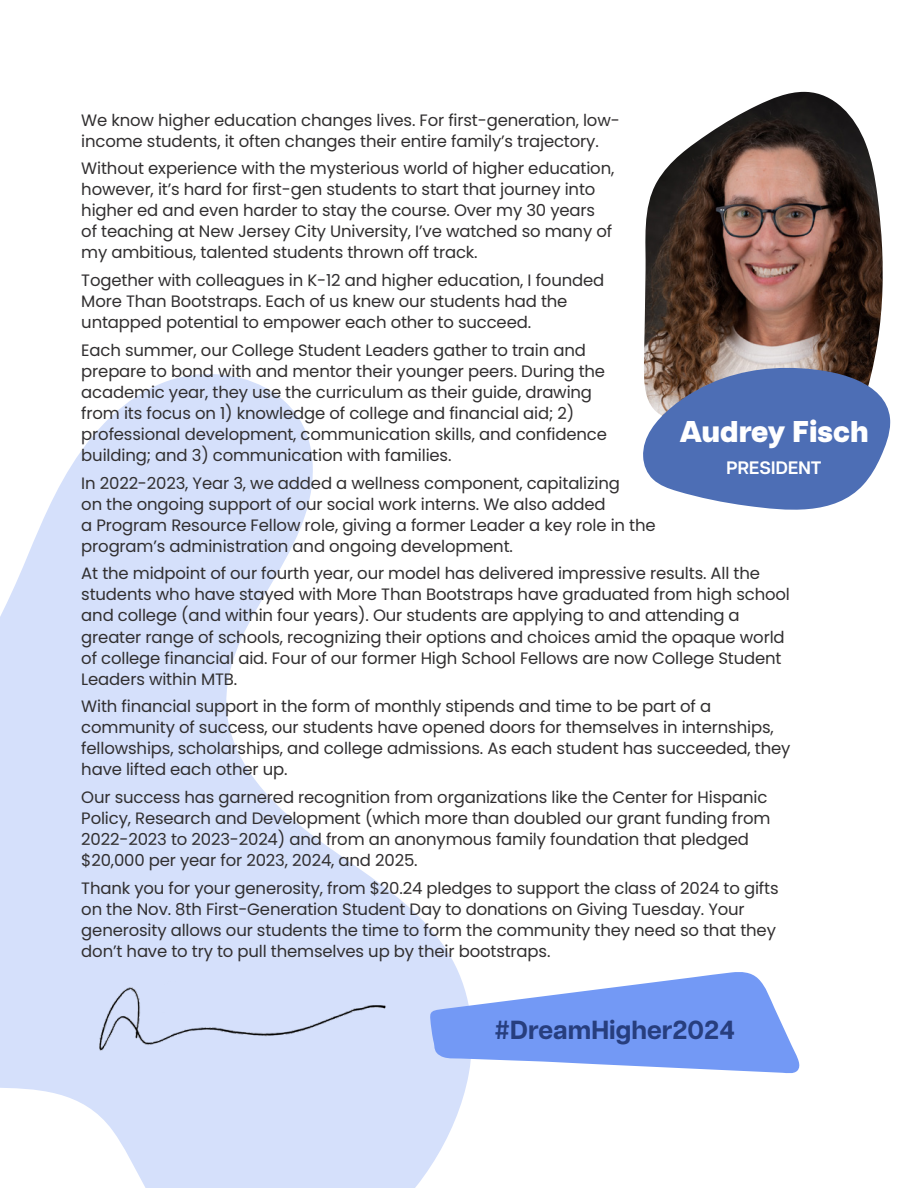
<style>
.page{position:relative;width:918px;height:1188px;background:#fff}
.page>*{position:absolute;margin:0;border:0;box-sizing:border-box;transform-origin:0 0}
.t1{font:800 30px "Articulat CF";color:#fff}
.quote_text_14pt{font:700 26.1px "Articulat CF";color:#273e7e}
.t2{font:600 18px "Articulat CF";letter-spacing:.01em;color:#fff}
.t3{font:16.5px/21px "Poppins";letter-spacing:-.01em;color:#312f30}
</style>
<div class="page">
<svg style="left:0;top:374px;width:469px;height:814px;fill:#d5e0fb"></svg>
<img style="left:644px;top:92px;width:239px;height:273px">
<svg style="left:643px;top:365px;width:247px;height:145px;background:#6a81b6"></svg>
<svg style="left:430px;top:971px;width:370px;height:103px"></svg>
<div style="left:81px;top:982px;width:316px;height:79px;background:#d5e0fb"></div>
<p class="t3" style="left:81px;top:109px;width:540px">We know higher education changes lives. For first-generation, low&shy;income students, it often changes their entire family’s trajectory.</p>
<p class="t3" style="left:81px;top:158px;width:535px">Without experience with the mysterious world of higher education, however, it’s hard for first-gen students to start that journey into higher ed and even harder to stay the course. Over my 30 years of teaching at New Jersey City University, I’ve watched so many of my ambitious, talented students thrown off track.</p>
<p class="t3" style="left:81px;top:270px;width:525px">Together with colleagues in K-12 and higher education, I founded<br>More Than Bootstraps. Each of us knew our students had the untapped potential to empower each other to succeed.</p>
<p class="t3" style="left:81px;top:340px;width:527px">Each summer, our College Student Leaders gather to train and prepare to bond with and mentor their younger peers. During the academic year, they use the curriculum as their guide, drawing from its focus on 1) knowledge of college and financial aid; 2) professional development, communication skills, and confidence building; and 3) communication with families.</p>
<p class="t3" style="left:81px;top:473px;width:576px">In 2022-2023, Year 3, we added a wellness component, capitalizing<br>on the ongoing support of our social work interns. We also added<br>a Program Resource Fellow role, giving a former Leader a key role in the program’s administration and ongoing development.</p>
<p class="t3" style="left:81px;top:563px;width:710px">At the midpoint of our fourth year, our model has delivered impressive results. All the students who have stayed with More Than Bootstraps have graduated from high school and college (and within four years). Our students are applying to and attending a greater range of schools, recognizing their options and choices amid the opaque world of college financial aid. Four of our former High School Fellows are now College Student Leaders within MTB.</p>
<p class="t3" style="left:81px;top:696px;width:711px">With financial support in the form of monthly stipends and time to be part of a community of success, our students have opened doors for themselves in internships, fellowships, scholarships, and college admissions. As each student has succeeded, they have lifted each other up.</p>
<p class="t3" style="left:81px;top:787px;width:691px">Our success has garnered recognition from organizations like the Center for Hispanic Policy, Research and Development (which more than doubled our grant funding from 2022-2023 to 2023-2024) and from an anonymous family foundation that pledged $20,000 per year for 2023, 2024, and 2025.</p>
<p class="t3" style="left:81px;top:878px;width:699px">Thank you for your generosity, from $20.24 pledges to support the class of 2024 to gifts on the Nov. 8th First-Generation Student Day to donations on Giving Tuesday. Your generosity allows our students the time to form the community they need so that they don’t have to try to pull themselves up by their bootstraps.</p>
<p class="t1" style="left:679px;top:409px;width:191px">Audrey Fisch</p>
<p class="t2" style="left:727px;top:454px;width:97px">PRESIDENT</p>
<p class="quote_text_14pt" style="left:495px;top:1010px;width:242px">#DreamHigher2024</p>
</div>
